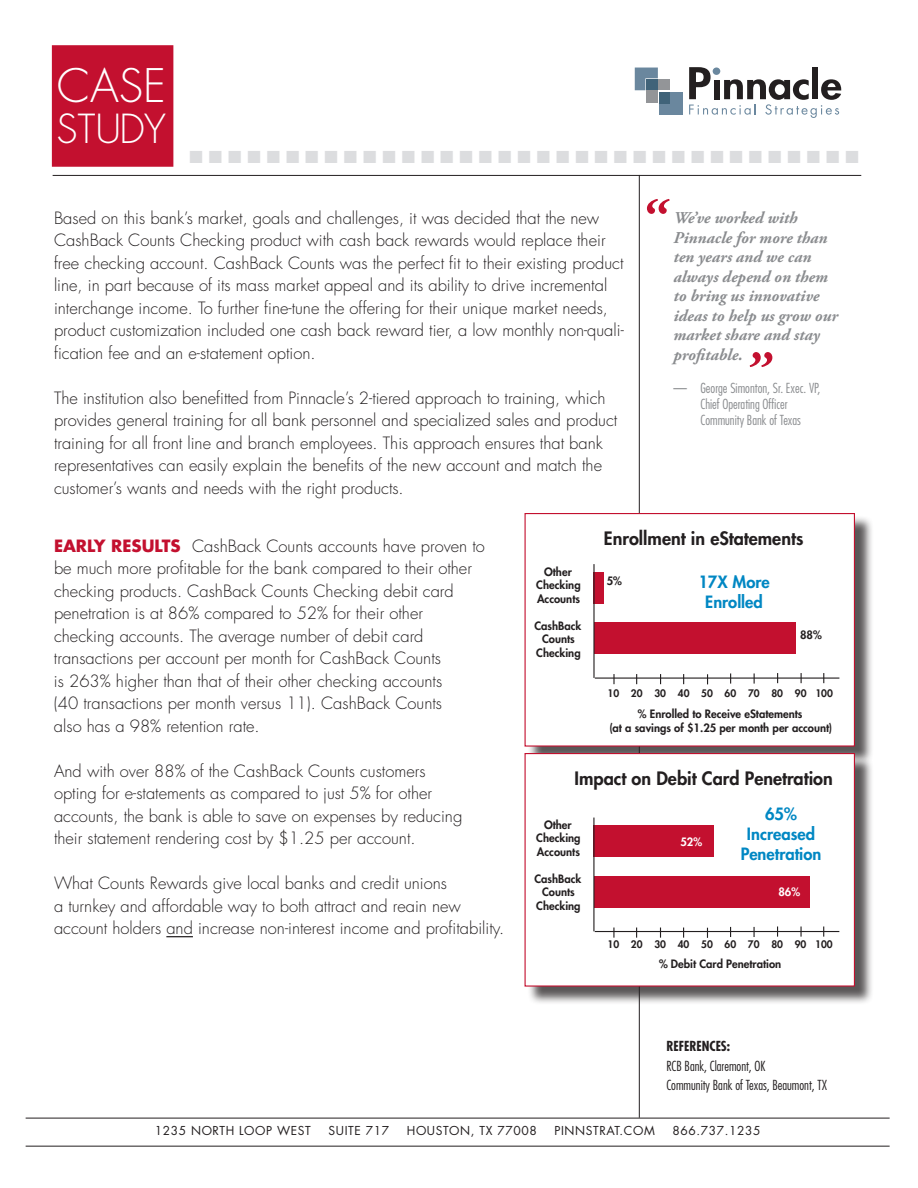
<style>
.page{position:relative;width:918px;height:1188px;background:#fff}
.page>*{position:absolute;margin:0;border:0;box-sizing:border-box;transform-origin:0 0}
.t1{font:italic 700 54px "Adobe Garamond Pro";color:#c3102f}
.t2{font:300 45px "Futura";color:#fff}
.t3{font:300 39px "Futura";color:#fff}
.t4{font:800 18px "Futura";color:#231f20}
.t5{font:17.55px "Zapf Dingbats ITC";color:#dcdddf}
.t6{font:300 16.5px/22.5px "Futura";color:#231f20}
.t7{font:italic 700 16.5px/19.5px "Adobe Garamond Pro";color:#8a8c8f}
.t8{font:800 16.5px/19.8px "Futura";color:#0087c3;text-align:center}
.t9{font:300 condensed 13.5px/16.2px "Futura";color:#8a8c8f;text-align:center}
.t10{font:300 condensed 13.5px/18.9px "Futura";color:#231f20}
.t11{font:700 condensed 13.5px "Futura";color:#231f20}
.t12{font:12px "Futura";letter-spacing:.05em;color:#231f20}
.t13{font:800 11.25px/13.5px "Futura";color:#231f20;text-align:center}
.t14{font:800 11.25px "Futura";color:#fff}
.t15{font:800 10.2px "Futura";color:#231f20}
.s1{font-weight:700;color:#c3102f}
</style>
<div class="page">
<hr style="left:26px;top:1118px;width:864px;height:1px;background:#231f20">
<hr style="left:26px;top:1146px;width:864px;height:1px;background:#231f20">
<div style="left:52px;top:45px;width:121px;height:122px;background:#c3102f;border:2px solid #c3102f"></div>
<hr style="left:53px;top:175px;width:808px;height:1px;background:#231f20">
<div style="left:647px;top:90px;width:11px;height:13px;background:#939598"></div>
<div style="left:658px;top:80px;width:12px;height:10px;background:#939598"></div>
<div style="left:660px;top:92px;width:23px;height:23px;background:#6a879e"></div>
<svg style="left:635px;top:68px;width:23px;height:22px"></svg>
<div style="left:660px;top:92px;width:10px;height:11px;background:#406379"></div>
<svg style="left:689px;top:67px;width:152px;height:51px"></svg>
<div style="left:713px;top:68px;width:7px;height:7px;background:#6a879e;border-radius:50%"></div>
<hr style="left:639px;top:175px;width:1px;height:943px;background:#231f20">
<svg style="left:166px;top:936px;width:27px;height:1px"></svg>
<div style="left:527px;top:515px;width:346px;height:250px;background:#231f20;opacity:.75"></div>
<div style="left:525px;top:513px;width:330px;height:234px;background:#fff;border:1px solid #c3102f"></div>
<hr style="left:595px;top:678px;width:244px;height:1px;background:#231f20">
<svg style="left:613px;top:674px;width:2px;height:10px"></svg>
<div style="left:593px;top:572px;width:10px;height:32px;background:#c3102f"></div>
<div style="left:594px;top:622px;width:202px;height:32px;background:#c3102f"></div>
<hr style="left:593px;top:564px;width:2px;height:114px;background:#231f20">
<div style="left:527px;top:755px;width:346px;height:250px;background:#231f20;opacity:.75"></div>
<div style="left:525px;top:753px;width:330px;height:234px;background:#fff;border:1px solid #c3102f"></div>
<hr style="left:595px;top:931px;width:244px;height:1px;background:#231f20">
<svg style="left:800px;top:927px;width:2px;height:10px"></svg>
<div style="left:593px;top:826px;width:121px;height:31px;background:#c3102f"></div>
<div style="left:594px;top:876px;width:215px;height:31px;background:#c3102f"></div>
<hr style="left:593px;top:818px;width:1px;height:113px;background:#231f20">
<h2 class="t2" style="left:57px;top:57px;width:111px">Case</h2>
<h3 class="t3" style="left:57px;top:103px;width:111px">Study</h3>
<p class="t5" style="left:190px;top:149px;width:671px">■ ■ ■ ■ ■ ■ ■ ■ ■ ■ ■ ■ ■ ■ ■ ■ ■ ■ ■ ■ ■ ■ ■ ■ ■ ■ ■ ■ ■ ■ ■ ■ ■ ■ ■</p>
<h1 class="t1" style="left:638px;top:189px;width:27px">“</h1>
<p class="t6" style="left:54px;top:207px;width:571px">Based on this bank’s market, goals and challenges, it was decided that the new CashBack Counts Checking product with cash back rewards would replace their free checking account. CashBack Counts was the perfect fit to their existing product line, in part because of its mass market appeal and its ability to drive incremental interchange income. To further fine-tune the offering for their unique market needs, product customization included one cash back reward tier, a low monthly non-quali&shy;fication fee and an e-statement option.</p>
<p class="t6" style="left:54px;top:387px;width:565px">The institution also benefitted from Pinnacle’s 2-tiered approach to training, which provides general training for all bank personnel and specialized sales and product training for all front line and branch employees. This approach ensures that bank representatives can easily explain the benefits of the new account and match the customer’s wants and needs with the right products.</p>
<p class="t6" style="left:54px;top:535px;width:432px"><span class="s1">EARLY RESULTS</span> CashBack Counts accounts have proven to be much more profitable for the bank compared to their other checking products. CashBack Counts Checking debit card penetration is at 86% compared to 52% for their other checking accounts. The average number of debit card transactions per account per month for CashBack Counts<br>is 263% higher than that of their other checking accounts<br>(40 transactions per month versus 11). CashBack Counts<br>also has a 98% retention rate.</p>
<p class="t6" style="left:54px;top:760px;width:410px">And with over 88% of the CashBack Counts customers opting for e-statements as compared to just 5% for other accounts, the bank is able to save on expenses by reducing their statement rendering cost by $1.25 per account.</p>
<p class="t6" style="left:54px;top:872px;width:452px">What Counts Rewards give local banks and credit unions<br>a turnkey and affordable way to both attract and reain new account holders and increase non-interest income and profitability.</p>
<p class="t7" style="left:673px;top:209px;width:166px">We’ve worked with<br>Pinnacle for more than ten years and we can always depend on them to bring us innovative ideas to help us grow our market share and stay profitable.</p>
<p class="t9" style="left:673px;top:379px;width:148px">— George Simonton, Sr. Exec. VP,<br>Chief Operating Officer<br>Community Bank of Texas</p>
<h1 class="t1" style="left:782px;top:377px;width:27px;rotate:-180deg">“</h1>
<p class="t4" style="left:604px;top:526px;width:201px">Enrollment in eStatements</p>
<p class="t8" style="left:698px;top:572px;width:73px">17X More<br>Enrolled</p>
<p class="t13" style="left:536px;top:564px;width:46px">Other<br>Checking<br>Accounts</p>
<p class="t13" style="left:534px;top:618px;width:49px">CashBack<br>Counts<br>Checking</p>
<p class="t13" style="left:607px;top:574px;width:17px">5%</p>
<p class="t13" style="left:800px;top:628px;width:23px">88%</p>
<p class="t15" style="left:608px;top:687px;width:227px">10 20 30 40 50 60 70 80 90 100</p>
<p class="t13" style="left:609px;top:707px;width:224px">% Enrolled to Receive eStatements<br>(at a savings of $1.25 per month per account)</p>
<p class="t4" style="left:575px;top:766px;width:260px">Impact on Debit Card Penetration</p>
<p class="t8" style="left:741px;top:804px;width:82px">65%<br>Increased<br>Penetration</p>
<p class="t13" style="left:536px;top:818px;width:46px">Other<br>Checking<br>Accounts</p>
<p class="t13" style="left:534px;top:872px;width:49px">CashBack<br>Counts<br>Checking</p>
<p class="t14" style="left:680px;top:834px;width:23px">52%</p>
<p class="t14" style="left:778px;top:885px;width:23px">86%</p>
<p class="t15" style="left:608px;top:937px;width:227px">10 20 30 40 50 60 70 80 90 100</p>
<p class="t13" style="left:659px;top:957px;width:124px">% Debit Card Penetration</p>
<p class="t11" style="left:666px;top:1038px;width:65px">REFERENCES:</p>
<p class="t10" style="left:666px;top:1056px;width:162px">RCB Bank, Claremont, OK<br>Community Bank of Texas, Beaumont, TX</p>
<p class="t12" style="left:155px;top:1122px;width:157px">1235 NORTH LOOP WEST</p>
<p class="t12" style="left:329px;top:1122px;width:62px">SUITE 717</p>
<p class="t12" style="left:407px;top:1122px;width:190px">HOUSTON T PI NNSTR</p>
<p class="t12" style="left:615px;top:1122px;width:42px">T.COM</p>
<p class="t12" style="left:673px;top:1122px;width:89px">866.737.1235</p>
</div>
